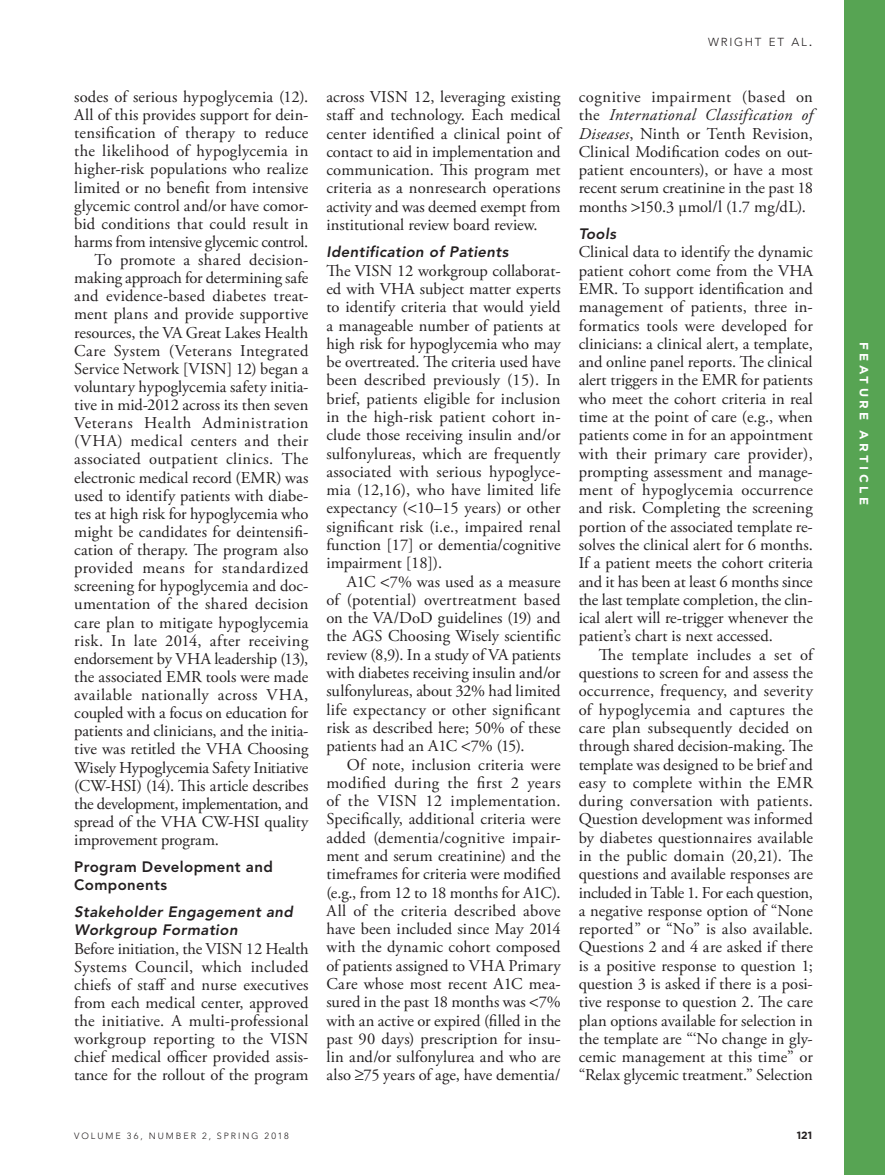
<style>
.page{position:relative;width:885px;height:1175px;background:#fff}
.page>*{position:absolute;margin:0;border:0;box-sizing:border-box;transform-origin:0 0}
.BODY_-_2nd_PARA{font:16.5px/18.3px "Adobe Garamond Pro";letter-spacing:-.005em;color:#231f20;text-align:justify}
.BODY_-_1st_PARA{font:16.5px/18.3px "Adobe Garamond Pro";color:#231f20;text-align:justify}
.H2_-_BOLD_ITALIC{font:italic 800 15px/18.1px "Avenir LT Std";letter-spacing:.025em;color:#231f20}
.H1_-_BOLD{font:800 15px/18.1px "Avenir LT Std";letter-spacing:.025em;color:#231f20}
.t1{font:700 12px "Gotham";letter-spacing:.28em;color:#fff}
.t2{font:300 11.55px "Avenir LT Std";letter-spacing:.145em;color:#231f20}
.t3{font:700 10.5px "Gotham";color:#231f20}
.t4{font:300 9px "Avenir LT Std";letter-spacing:.22em;color:#231f20}
.s1{font-size:16.5px}
.s2{font-style:italic}
</style>
<div class="page">
<div style="left:844px;top:0;width:40px;height:1174px;background:#57a453"></div>
<p class="t2" style="left:708px;top:35px;width:106px">WRIGHT ET AL<span class="s1">.</span></p>
<p class="BODY_-_2nd_PARA" style="left:74px;top:88px;width:236px">sodes of serious hypoglycemia (12).<br>All of this provides support for dein&shy;tensification of therapy to reduce the likelihood of hypoglycemia in higher-risk populations who realize limited or no benefit from intensive glycemic control and/or have comor&shy;bid conditions that could result in harms from intensive glycemic control.</p>
<p class="BODY_-_2nd_PARA" style="left:74px;top:251px;width:236px;text-indent:20px">To promote a shared decision&shy;making approach for determining safe and evidence-based diabetes treat&shy;ment plans and provide supportive resources, the VA Great Lakes Health Care System (Veterans Integrated Service Network [VISN] 12) began a voluntary hypoglycemia safety initia&shy;tive in mid-2012 across its then seven Veterans Health Administration (VHA) medical centers and their associated outpatient clinics. The electronic medical record (EMR) was used to identify patients with diabe&shy;tes at high risk for hypoglycemia who might be candidates for deintensifi&shy;cation of therapy. The program also provided means for standardized screening for hypoglycemia and doc&shy;umentation of the shared decision care plan to mitigate hypoglycemia risk. In late 2014, after receiving endorsement by VHA leadership (13), the associated EMR tools were made available nationally across VHA, coupled with a focus on education for patients and clinicians, and the initia&shy;tive was retitled the VHA Choosing Wisely Hypoglycemia Safety Initiative (CW-HSI) (14). This article describes the development, implementation, and spread of the VHA CW-HSI quality improvement program.</p>
<p class="H1_-_BOLD" style="left:74px;top:858px;width:200px">Program Development and<br>Components</p>
<p class="H2_-_BOLD_ITALIC" style="left:74px;top:903px;width:220px">Stakeholder Engagement and<br>Workgroup Formation</p>
<p class="BODY_-_1st_PARA" style="left:74px;top:939px;width:236px">Before initiation, the VISN 12 Health Systems Council, which included chiefs of staff and nurse executives from each medical center, approved the initiative. A multi-professional workgroup reporting to the VISN chief medical officer provided assis&shy;tance for the rollout of the program</p>
<p class="BODY_-_1st_PARA" style="left:326px;top:88px;width:236px">across VISN 12, leveraging existing staff and technology. Each medical center identified a clinical point of contact to aid in implementation and communication. This program met criteria as a nonresearch operations activity and was deemed exempt from institutional review board review.</p>
<p class="H2_-_BOLD_ITALIC" style="left:326px;top:243px;width:183px">Identification of Patients</p>
<p class="BODY_-_1st_PARA" style="left:326px;top:262px;width:236px">The VISN 12 workgroup collaborat&shy;ed with VHA subject matter experts to identify criteria that would yield a manageable number of patients at high risk for hypoglycemia who may be overtreated. The criteria used have been described previously (15). In brief, patients eligible for inclusion in the high-risk patient cohort in&shy;clude those receiving insulin and/or sulfonylureas, which are frequently associated with serious hypoglyce&shy;mia (12,16), who have limited life expectancy ( 10–15 years) or other significant risk (i.e., impaired renal function [17] or dementia/cognitive impairment [18]).</p>
<p class="BODY_-_2nd_PARA" style="left:326px;top:573px;width:236px;text-indent:20px">A1C 7% was used as a measure of (potential) overtreatment based on the VA/DoD guidelines (19) and the AGS Choosing Wisely scientific review (8,9). In a study of VA patients with diabetes receiving insulin and/or sulfonylureas, about 32% had limited life expectancy or other significant risk as described here; 50% of these patients had an A1C 7% (15).</p>
<p class="BODY_-_2nd_PARA" style="left:326px;top:755px;width:236px;text-indent:20px">Of note, inclusion criteria were modified during the first 2 years of the VISN 12 implementation.<br>Specifically, additional criteria were added (dementia/cognitive impair&shy;ment and serum creatinine) and the timeframes for criteria were modified (e.g., from 12 to 18 months for A1C).<br>All of the criteria described above have been included since May 2014 with the dynamic cohort composed of patients assigned to VHA Primary Care whose most recent A1C mea&shy;sured in the past 18 months was 7% with an active or expired (filled in the past 90 days) prescription for insu&shy;lin and/or sulfonylurea and who are also ≥75 years of age, have dementia/</p>
<p class="BODY_-_2nd_PARA" style="left:578px;top:88px;width:236px">cognitive impairment (based on the <span class="s2">International Classification of Diseases</span>, Ninth or Tenth Revision, Clinical Modification codes on out&shy;patient encounters), or have a most recent serum creatinine in the past 18 months 150.3 μmol/l (1.7 mg/dL).</p>
<p class="H2_-_BOLD_ITALIC" style="left:578px;top:225px;width:39px">Tools</p>
<p class="BODY_-_1st_PARA" style="left:578px;top:243px;width:236px">Clinical data to identify the dynamic patient cohort come from the VHA EMR. To support identification and management of patients, three in&shy;formatics tools were developed for clinicians: a clinical alert, a template, and online panel reports. The clinical alert triggers in the EMR for patients who meet the cohort criteria in real time at the point of care (e.g., when patients come in for an appointment with their primary care provider), prompting assessment and manage&shy;ment of hypoglycemia occurrence and risk. Completing the screening portion of the associated template re&shy;solves the clinical alert for 6 months.<br>If a patient meets the cohort criteria and it has been at least 6 months since the last template completion, the clin&shy;ical alert will re-trigger whenever the patient’s chart is next accessed.</p>
<p class="BODY_-_2nd_PARA" style="left:578px;top:646px;width:236px;text-indent:20px">The template includes a set of questions to screen for and assess the occurrence, frequency, and severity of hypoglycemia and captures the care plan subsequently decided on through shared decision-making. The template was designed to be brief and easy to complete within the EMR during conversation with patients.<br>Question development was informed by diabetes questionnaires available in the public domain (20,21). The questions and available responses are included in Table 1. For each question, a negative response option of “None reported” or “No” is also available.<br>Questions 2 and 4 are asked if there is a positive response to question 1; question 3 is asked if there is a posi&shy;tive response to question 2. The care plan options available for selection in the template are “‘No change in gly&shy;cemic management at this time” or “Relax glycemic treatment.” Selection</p>
<p class="t4" style="left:74px;top:1130px;width:216px">VOLUME 36, NUMBER 2, SPRING 2018</p>
<p class="t3" style="left:796px;top:1128px;width:17px">121</p>
<p class="t1" style="left:871px;top:342px;width:164px;rotate:90deg">FEATURE ARTICLE</p>
</div>
